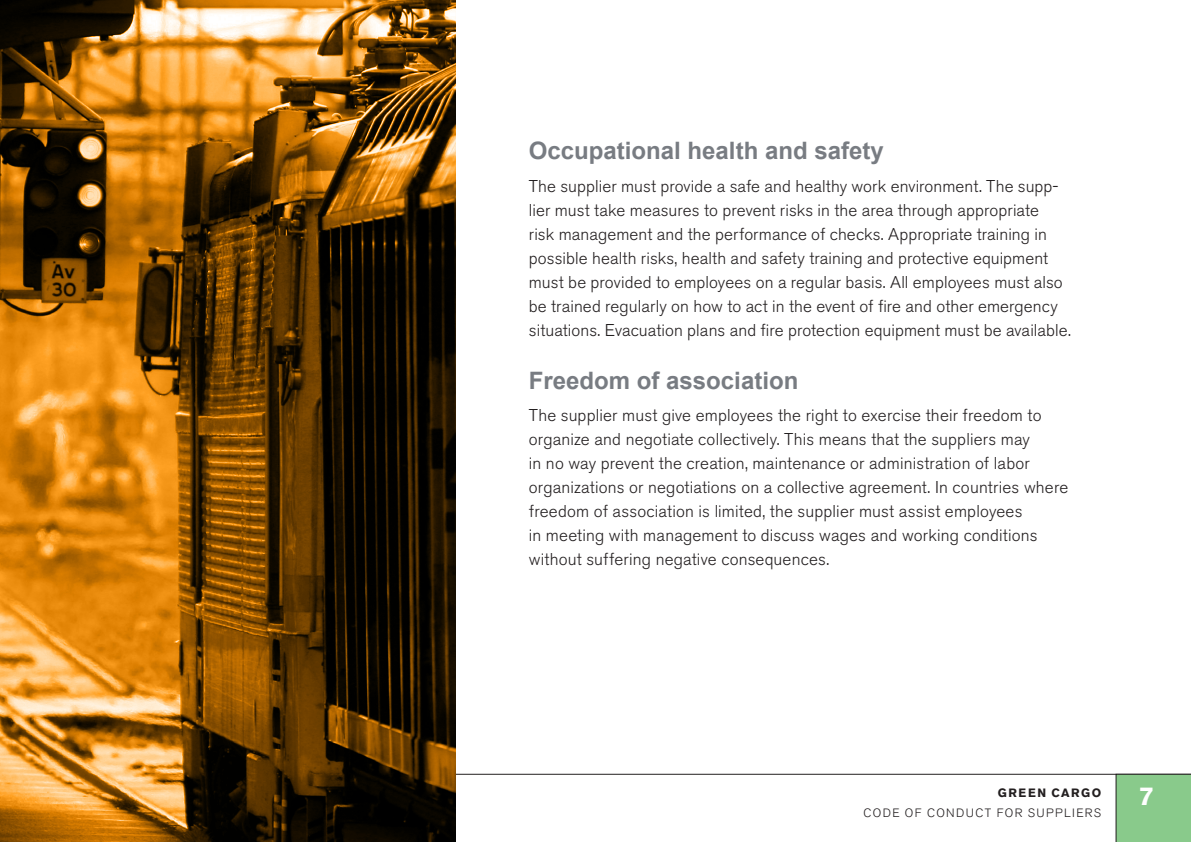
<style>
.page{position:relative;width:1191px;height:842px;background:#fff}
.page>*{position:absolute;margin:0;border:0;box-sizing:border-box;transform-origin:0 0}
.t1{font:700 25.6px "Akzidenz Grotesk BE";color:#fff}
.Bröd{font:700 24px "Arial";color:#787c82}
.Bröd-2{font:300 17px/24px "Akzidenz Grotesk BE";letter-spacing:.01em;color:#231f20}
.t2{font:300 12px "Akzidenz Grotesk BE";letter-spacing:.115em;color:#231f20}
.t3{font:700 12px "Akzidenz Grotesk BE";letter-spacing:.13em;color:#231f20}
</style>
<div class="page">
<svg style="left:456px;top:774px;width:659px;height:1px"></svg>
<div style="left:1115px;top:774px;width:76px;height:68px;background:#89ca8b"></div>
<svg style="left:0;top:0;width:456px;height:842px;background:#825211"></svg>
<p class="Bröd" style="left:529px;top:135px;width:356px">Occupational health and safety</p>
<p class="Bröd-2" style="left:529px;top:174px;width:543px">The supplier must provide a safe and healthy work environment. The supp&shy;lier must take measures to prevent risks in the area through appropriate<br>risk management and the performance of checks. Appropriate training in possible health risks, health and safety training and protective equipment must be provided to employees on a regular basis. All employees must also be trained regularly on how to act in the event of fire and other emergency situations. Evacuation plans and fire protection equipment must be available.</p>
<p class="Bröd" style="left:529px;top:364px;width:271px">Freedom of association</p>
<p class="Bröd-2" style="left:529px;top:403px;width:541px">The supplier must give employees the right to exercise their freedom to organize and negotiate collectively. This means that the suppliers may<br>in no way prevent the creation, maintenance or administration of labor organizations or negotiations on a collective agreement. In countries where freedom of association is limited, the supplier must assist employees<br>in meeting with management to discuss wages and working conditions without suffering negative consequences.</p>
<p class="t3" style="left:998px;top:786px;width:105px">GREEN CARGO</p>
<p class="t2" style="left:863px;top:806px;width:239px">CODE OF CONDUCT FOR SUPPLIERS</p>
<p class="t1" style="left:1139px;top:781px;width:16px">7</p>
</div>
